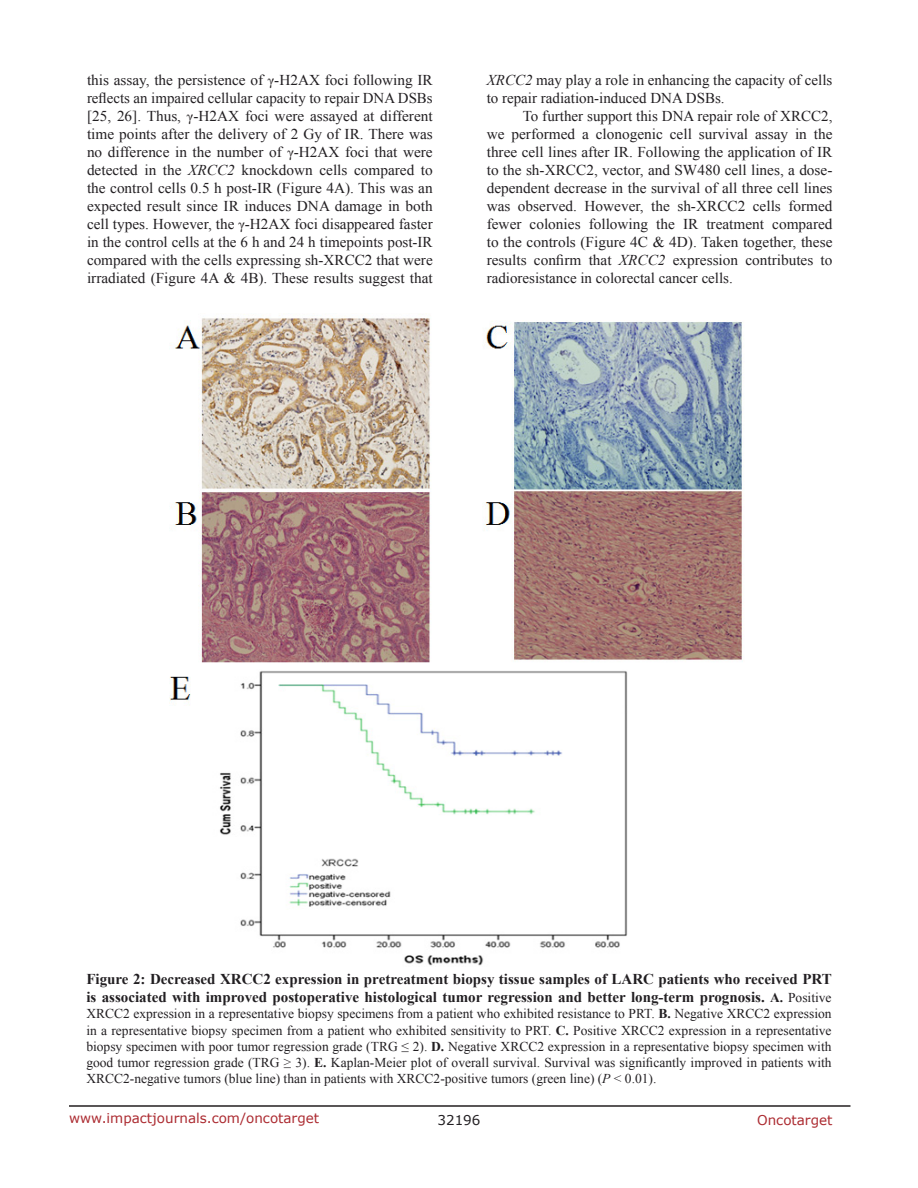
<style>
.page{position:relative;width:918px;height:1188px;background:#fff}
.page>*{position:absolute;margin:0;border:0;box-sizing:border-box;transform-origin:0 0}
.BodyText{font:15px/18px "Times New Roman";color:#221f22;text-align:justify}
.FigureText{font:700 15px/18px "Times New Roman";color:#221f22}
.FigureText-2{font:13.5px/16.2px "Times New Roman";color:#221f22;text-align:justify}
.t1{font:13.5px "Verdana";color:#ac2b31}
.t2{font:13.5px "Verdana";color:#221f22}
.s1{font-size:14.25px;color:#231f20}
.s2{font-style:italic}
.s3{font-size:13.5px}
.s4{font-weight:400;font-size:13.5px}
.s5{font-weight:700}
</style>
<div class="page">
<hr style="left:69px;top:1105px;width:781px;height:2px;background:#231f20">
<img style="left:169px;top:315px;width:574px;height:651px">
<p class="BodyText" style="left:87px;top:71px;width:347px">this assay, the persistence of <span class="s1">γ</span>-H2AX foci following IR reflects an impaired cellular capacity to repair DNA DSBs [25, 26]. Thus, <span class="s1">γ</span>-H2AX foci were assayed at different time points after the delivery of 2 Gy of IR. There was no difference in the number of <span class="s1">γ</span>-H2AX foci that were detected in the <span class="s2">XRCC2</span> knockdown cells compared to the control cells 0.5 h post-IR (Figure 4A). This was an expected result since IR induces DNA damage in both cell types. However, the <span class="s1">γ</span>-H2AX foci disappeared faster in the control cells at the 6 h and 24 h timepoints post-IR compared with the cells expressing sh-XRCC2 that were irradiated (Figure 4A &amp; 4B). These results suggest that</p>
<p class="BodyText" style="left:487px;top:71px;width:347px"><span class="s2">XRCC2</span> may play a role in enhancing the capacity of cells to repair radiation-induced DNA DSBs.</p>
<p class="BodyText" style="left:487px;top:107px;width:347px;text-indent:36px">To further support this DNA repair role of XRCC2, we performed a clonogenic cell survival assay in the three cell lines after IR. Following the application of IR to the sh-XRCC2, vector, and SW480 cell lines, a dose&shy;dependent decrease in the survival of all three cell lines was observed. However, the sh-XRCC2 cells formed fewer colonies following the IR treatment compared to the controls (Figure 4C &amp; 4D). Taken together, these results confirm that <span class="s2">XRCC2</span> expression contributes to radioresistance in colorectal cancer cells.</p>
<p class="FigureText" style="left:86px;top:970px;width:747px">Figure 2: Decreased XRCC2 expression in pretreatment biopsy tissue samples of LARC patients who received PRT is associated with improved postoperative histological tumor regression and better long-term prognosis. <span class="s3">A.</span> <span class="s4">Positive</span></p>
<p class="FigureText-2" style="left:86px;top:1006px;width:747px">XRCC2 expression in a representative biopsy specimens from a patient who exhibited resistance to PRT. <span class="s5">B.</span> Negative XRCC2 expression in a representative biopsy specimen from a patient who exhibited sensitivity to PRT. <span class="s5">C.</span> Positive XRCC2 expression in a representative biopsy specimen with poor tumor regression grade (TRG ≤ 2). <span class="s5">D.</span> Negative XRCC2 expression in a representative biopsy specimen with good tumor regression grade (TRG ≥ 3). <span class="s5">E.</span> Kaplan-Meier plot of overall survival. Survival was significantly improved in patients with XRCC2-negative tumors (blue line) than in patients with XRCC2-positive tumors (green line) (<span class="s2">P</span> &lt; 0.01).</p>
<p class="t1" style="left:69px;top:1109px;width:252px">www.impactjournals.com/oncotarget</p>
<p class="t2" style="left:438px;top:1111px;width:44px">32196</p>
<p class="t1" style="left:757px;top:1111px;width:77px">Oncotarget</p>
</div>
